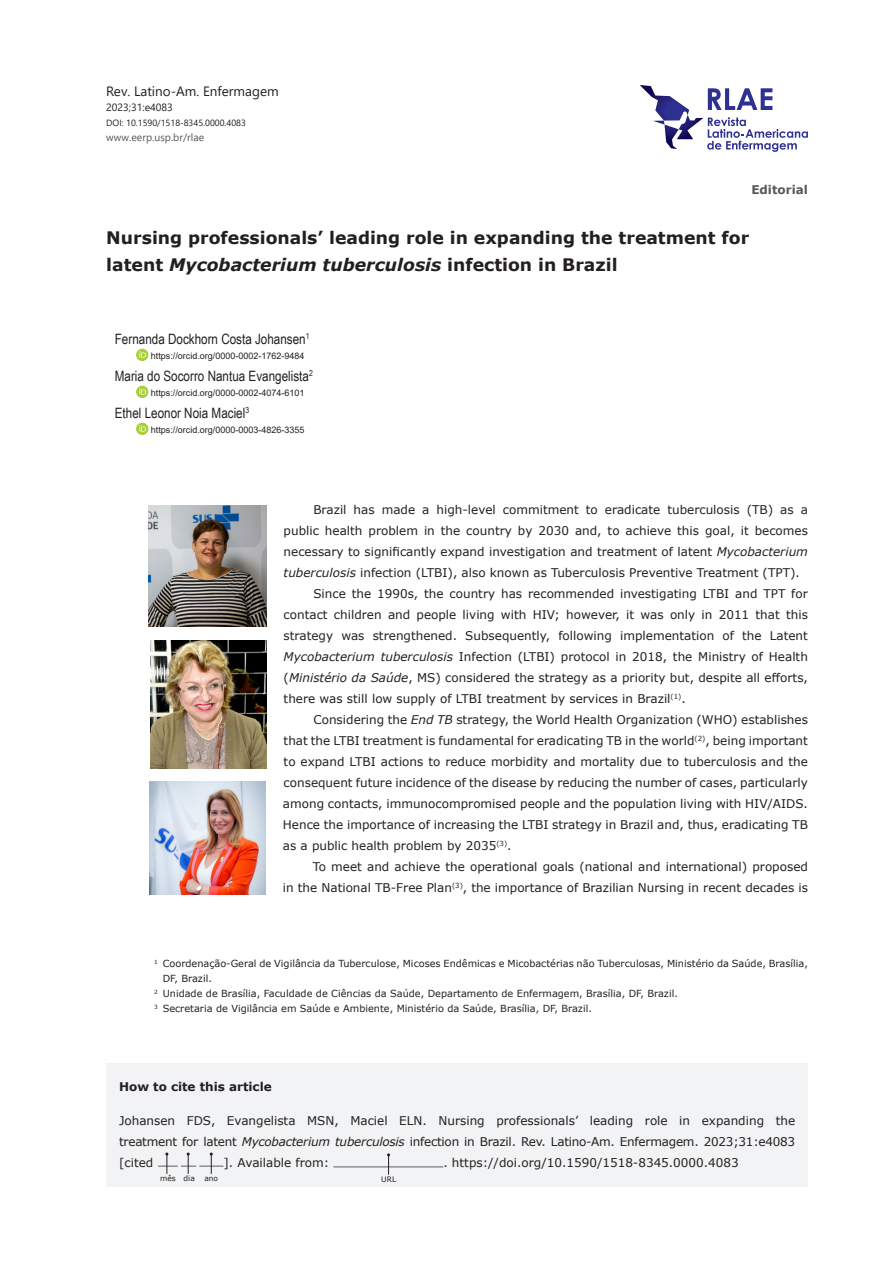
<style>
.page{position:relative;width:893px;height:1263px;background:#fff}
.page>*{position:absolute;margin:0;border:0;box-sizing:border-box;transform-origin:0 0}
.Título_NOVO{font:700 17.25px/27px "Verdana";color:#231f20}
.Autor_NOVO{font:14.25px "Arial Narrow";color:#231f20}
.t1{font:13.5px "Segoe UI";color:#231f20}
.Texto{font:12px/21px "Verdana";color:#231f20;text-align:justify}
.Tópico{font:12px/21px "Verdana";letter-spacing:-.02em;color:#231f20;text-align:justify}
.Tópico-2{font:12px "Verdana";color:#231f20}
.SUB2{font:700 12px "Verdana";color:#231f20}
.tipo_artigo{font:700 12px "Verdana";color:#57585a}
.t2{font:10.5px "Segoe UI";color:#57585a}
.Codigo{font:10.5px "Segoe UI";color:#231f20}
.Rodape_Autor_NOVO{font:9.75px/15px "Verdana";color:#231f20}
.ORCID_NOVO{font:9px "Arial";color:#231f20}
.DOI{font:9px "Segoe UI";color:#231f20}
.Rodapé_de_tabela__figura_e_pág{font:7.5px "Verdana";color:#231f20}
.s1{font-style:italic}
</style>
<div class="page">
<svg style="left:640px;top:85px;width:168px;height:67px"></svg>
<div style="left:106px;top:1063px;width:702px;height:123px;background:#f2f3f4"></div>
<svg style="left:158px;top:1152px;width:65px;height:22px"></svg>
<svg style="left:333px;top:1153px;width:110px;height:22px"></svg>
<img style="left:150px;top:781px;width:116px;height:114px">
<img style="left:149px;top:506px;width:118px;height:120px">
<img style="left:151px;top:640px;width:116px;height:129px">
<div style="left:136px;top:349px;width:12px;height:12px;background:#a6cf38;border-radius:50%"></div>
<svg style="left:139px;top:351px;width:7px;height:7px"></svg>
<div style="left:136px;top:386px;width:12px;height:12px;background:#a6cf38;border-radius:50%"></div>
<svg style="left:139px;top:388px;width:7px;height:7px"></svg>
<div style="left:136px;top:423px;width:12px;height:12px;background:#a6cf38;border-radius:50%"></div>
<svg style="left:139px;top:425px;width:7px;height:7px"></svg>
<p class="t1" style="left:106px;top:78px;width:174px">Rev. Latino-Am. Enfermagem</p>
<p class="Codigo" style="left:106px;top:97px;width:68px">2023;31:e4083</p>
<p class="DOI" style="left:106px;top:114px;width:141px">DOI: 10.1590/1518-8345.0000.4083</p>
<p class="t2" style="left:106px;top:127px;width:99px">www.eerp.usp.br/rlae</p>
<p class="tipo_artigo" style="left:751px;top:181px;width:58px">Editorial</p>
<p class="Título_NOVO" style="left:106px;top:224px;width:644px">Nursing professionals’ leading role in expanding the treatment for latent <span class="s1">Mycobacterium tuberculosis</span> infection in Brazil</p>
<p class="Autor_NOVO" style="left:115px;top:329px;width:196px">Fernanda Dockhorn Costa Johansen<sup>1</sup></p>
<p class="ORCID_NOVO" style="left:151px;top:350px;width:155px">https://orcid.org/0000-0002-1762-9484</p>
<p class="Autor_NOVO" style="left:115px;top:366px;width:200px">Maria do Socorro Nantua Evangelista<sup>2</sup></p>
<p class="ORCID_NOVO" style="left:151px;top:386px;width:155px">https://orcid.org/0000-0002-4074-6101</p>
<p class="Autor_NOVO" style="left:115px;top:403px;width:136px">Ethel Leonor Noia Maciel<sup>3</sup></p>
<p class="ORCID_NOVO" style="left:151px;top:423px;width:155px">https://orcid.org/0000-0003-4826-3355</p>
<p class="Texto" style="left:284px;top:499px;width:526px;text-indent:30px">Brazil has made a high-level commitment to eradicate tuberculosis (TB) as a public health problem in the country by 2030 and, to achieve this goal, it becomes necessary to significantly expand investigation and treatment of latent <span class="s1">Mycobacterium tuberculosis</span> infection (LTBI), also known as Tuberculosis Preventive Treatment (TPT).</p>
<p class="Texto" style="left:284px;top:583px;width:526px;text-indent:30px">Since the 1990s, the country has recommended investigating LTBI and TPT for contact children and people living with HIV; however, it was only in 2011 that this strategy was strengthened. Subsequently, following implementation of the Latent <span class="s1">Mycobacterium tuberculosis</span> Infection (LTBI) protocol in 2018, the Ministry of Health (<span class="s1">Ministério da Saúde</span>, MS) considered the strategy as a priority but, despite all efforts, there was still low supply of LTBI treatment by services in Brazil<sup>(1)</sup>.</p>
<p class="Texto" style="left:283px;top:709px;width:526px;text-indent:30px">Considering the <span class="s1">End TB</span> strategy, the World Health Organization (WHO) establishes that the LTBI treatment is fundamental for eradicating TB in the world<sup>(2)</sup>, being important to expand LTBI actions to reduce morbidity and mortality due to tuberculosis and the consequent future incidence of the disease by reducing the number of cases, particularly among contacts, immunocompromised people and the population living with HIV/AIDS.<br>Hence the importance of increasing the LTBI strategy in Brazil and, thus, eradicating TB as a public health problem by 2035<sup>(3)</sup>.</p>
<p class="Texto" style="left:283px;top:856px;width:526px;text-align:right">To meet and achieve the operational goals (national and international) proposed<br>in the National TB-Free Plan<sup>(3)</sup>, the importance of Brazilian Nursing in recent decades is</p>
<p class="Rodape_Autor_NOVO" style="left:163px;top:956px;width:647px;text-indent:-9px"><sup>1</sup> Coordenação-Geral de Vigilância da Tuberculose, Micoses Endêmicas e Micobactérias não Tuberculosas, Ministério da Saúde, Brasília,<br>DF, Brazil.</p>
<p class="Rodape_Autor_NOVO" style="left:154px;top:986px;width:525px"><sup>2</sup> Unidade de Brasília, Faculdade de Ciências da Saúde, Departamento de Enfermagem, Brasília, DF, Brazil.</p>
<p class="Rodape_Autor_NOVO" style="left:154px;top:1001px;width:439px"><sup>3</sup> Secretaria de Vigilância em Saúde e Ambiente, Ministério da Saúde, Brasília, DF, Brazil.</p>
<p class="SUB2" style="left:119px;top:1078px;width:154px">How to cite this article</p>
<p class="Tópico" style="left:119px;top:1110px;width:678px">Johansen FDS, Evangelista MSN, Maciel ELN. Nursing professionals’ leading role in expanding the treatment for latent <span class="s1">Mycobacterium tuberculosis</span> infection in Brazil. Rev. Latino-Am. Enfermagem. 2023;31:e4083 [cited</p>
<p class="Rodapé_de_tabela__figura_e_pág" style="left:160px;top:1173px;width:17px">mês</p>
<p class="Rodapé_de_tabela__figura_e_pág" style="left:184px;top:1173px;width:13px">dia</p>
<p class="Rodapé_de_tabela__figura_e_pág" style="left:204px;top:1173px;width:15px">ano</p>
<p class="Tópico-2" style="left:223px;top:1154px;width:107px">]. Available from:</p>
<p class="Tópico-2" style="left:443px;top:1154px;width:297px">. https://doi.org/10.1590/1518-8345.0000.4083</p>
<p class="Rodapé_de_tabela__figura_e_pág" style="left:381px;top:1173px;width:16px">URL</p>
</div>
